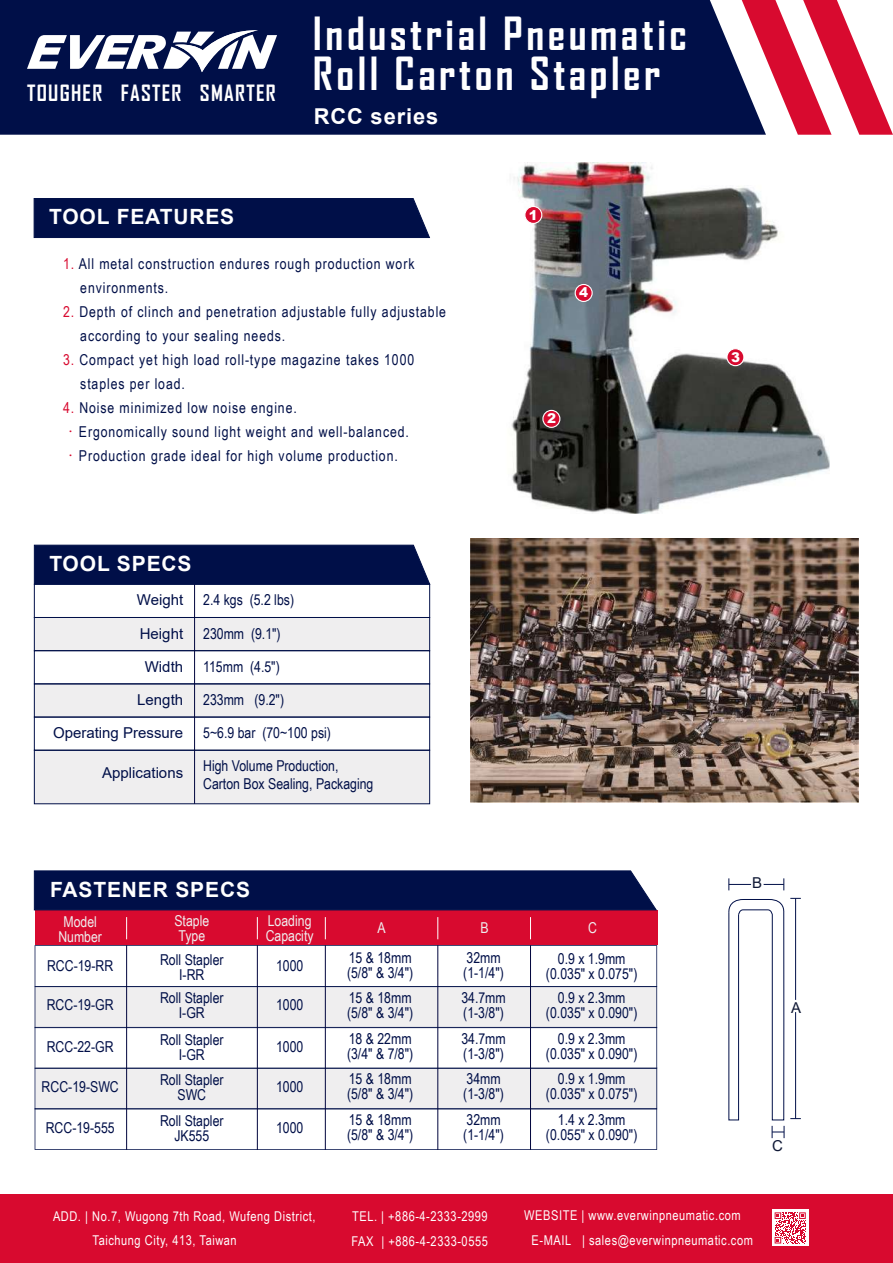
<style>
.page{position:relative;width:893px;height:1263px;background:#fff}
.page>*{position:absolute;margin:0;border:0;box-sizing:border-box;transform-origin:0 0}
.t1{font:700 43.8px/40.3px "Agency FB";letter-spacing:.08em;color:#fff}
.t2{font:700 21.9px "Arial";letter-spacing:.04em;color:#fff}
.t3{font:700 21.45px "Agency FB";letter-spacing:.06em;color:#fff}
.t4{font:700 21px "Arial";letter-spacing:.04em;color:#fff}
.t5{font:15px/15px "Arial Narrow";letter-spacing:.06em;color:#000f48}
.t6{font:15px/15px "Arial Narrow";color:#000f48;text-align:center}
.t7{font:15px "Arial";color:#000f48}
.t8{font:15px/15px "Arial Narrow";color:#efeeef}
.t9{font:15px "Arial";color:#0f1835}
.t10{font:13.5px/24px "Arial Narrow";letter-spacing:.04em;color:#fff}
.t11{font:900 13.5px "Arial";color:#fff}
.s1{color:#d80a2f}
.s2{font-family:"Adobe Ming Std";font-weight:300;color:#d80a2f}
</style>
<div class="page">
<img style="left:511px;top:163px;width:318px;height:351px">
<div style="left:0;top:1194px;width:893px;height:69px;background:#d80a2f"></div>
<div style="left:772px;top:1209px;width:36px;height:37px;background:#fff"></div>
<svg style="left:775px;top:1212px;width:31px;height:31px"></svg>
<div style="left:0;top:0;width:742px;height:135px;background:#000f48"></div>
<svg style="left:27px;top:30px;width:250px;height:42px"></svg>
<svg style="left:742px;top:0;width:151px;height:135px"></svg>
<div style="left:33px;top:198px;width:397px;height:40px;background:#000f48"></div>
<div style="left:35px;top:910px;width:622px;height:35px;background:#d80a2f"></div>
<svg style="left:35px;top:945px;width:622px;height:205px"></svg>
<svg style="left:34px;top:870px;width:623px;height:41px;background:#0a164d"></svg>
<hr style="left:126px;top:945px;width:1px;height:205px;background:#00053d">
<hr style="left:257px;top:945px;width:1px;height:205px;background:#00053d">
<hr style="left:325px;top:945px;width:1px;height:205px;background:#00053d">
<hr style="left:437px;top:945px;width:1px;height:205px;background:#00053d">
<hr style="left:530px;top:945px;width:1px;height:205px;background:#00053d">
<svg style="left:524px;top:206px;width:18px;height:18px"></svg>
<svg style="left:542px;top:410px;width:18px;height:18px"></svg>
<svg style="left:726px;top:348px;width:18px;height:18px"></svg>
<svg style="left:575px;top:284px;width:18px;height:18px"></svg>
<svg style="left:728px;top:878px;width:73px;height:261px"></svg>
<svg style="left:126px;top:917px;width:1px;height:22px"></svg>
<svg style="left:257px;top:917px;width:1px;height:22px"></svg>
<svg style="left:325px;top:917px;width:1px;height:22px"></svg>
<svg style="left:437px;top:917px;width:1px;height:22px"></svg>
<svg style="left:530px;top:917px;width:1px;height:22px"></svg>
<div style="left:34px;top:617px;width:396px;height:34px;background:#efeeef"></div>
<div style="left:34px;top:684px;width:396px;height:33px;background:#efeeef"></div>
<div style="left:34px;top:749px;width:396px;height:55px;background:#efeeef"></div>
<svg style="left:34px;top:544px;width:397px;height:41px;background:#0a184f"></svg>
<div style="left:34px;top:584px;width:396px;height:34px;border:1px solid #000f48"></div>
<div style="left:34px;top:717px;width:396px;height:34px;border:1px solid #000f48"></div>
<div style="left:34px;top:617px;width:396px;height:34px;border:1px solid #000f48"></div>
<div style="left:34px;top:650px;width:396px;height:34px;border:1px solid #000f48"></div>
<div style="left:34px;top:683px;width:396px;height:34px;border:1px solid #000f48"></div>
<div style="left:34px;top:750px;width:396px;height:54px;border:1px solid #000f48"></div>
<hr style="left:194px;top:584px;width:1px;height:220px;background:#00053d">
<img style="left:470px;top:539px;width:388px;height:264px">
<h3 class="t3" style="left:27px;top:80px;width:250px">TOUGHER FASTER SMARTER</h3>
<h1 class="t1" style="left:313px;top:12px;width:375px">Industrial Pneumatic<br>Roll Carton Stapler</h1>
<h2 class="t2" style="left:314px;top:101px;width:126px">RCC series</h2>
<h3 class="t4" style="left:49px;top:202px;width:187px">TOOL FEATURES</h3>
<p class="t5" style="left:80px;top:251px;width:336px;line-height:24px;text-indent:-17px"><span class="s1">1.</span> All metal construction endures rough production work environments.</p>
<p class="t5" style="left:80px;top:299px;width:367px;line-height:24px;text-indent:-17px"><span class="s1">2.</span> Depth of clinch and penetration adjustable fully adjustable according to your sealing needs.</p>
<p class="t5" style="left:80px;top:347px;width:335px;line-height:24px;text-indent:-17px"><span class="s1">3.</span> Compact yet high load roll-type magazine takes 1000 staples per load.</p>
<p class="t5" style="left:63px;top:395px;width:347px;line-height:24px"><span class="s1">4.</span> Noise minimized low noise engine.<br><span class="s2">．</span>Ergonomically sound light weight and well-balanced.<span class="s2">．</span>Production grade ideal for high volume production.</p>
<p class="t11" style="left:529px;top:205px;width:10px">1</p>
<p class="t11" style="left:579px;top:283px;width:10px">4</p>
<p class="t11" style="left:547px;top:409px;width:10px">2</p>
<p class="t11" style="left:731px;top:347px;width:10px">3</p>
<h3 class="t4" style="left:49px;top:549px;width:144px">TOOL SPECS</h3>
<p class="t7" style="left:137px;top:590px;width:48px">Weight</p>
<p class="t7" style="left:140px;top:623px;width:45px">Height</p>
<p class="t7" style="left:145px;top:656px;width:40px">Width</p>
<p class="t7" style="left:137px;top:689px;width:47px">Length</p>
<p class="t7" style="left:53px;top:722px;width:132px">Operating Pressure</p>
<p class="t5" style="left:203px;top:592px;width:92px">2.4 kgs (5.2 lbs)</p>
<p class="t5" style="left:203px;top:625px;width:79px">230mm (9.1")</p>
<p class="t5" style="left:203px;top:658px;width:78px">115mm (4.5")</p>
<p class="t5" style="left:203px;top:692px;width:82px">233mm (9.2")</p>
<p class="t6" style="left:203px;top:725px;width:129px">5~6.9 bar (70~100 psi)</p>
<p class="t7" style="left:102px;top:763px;width:82px">Applications</p>
<p class="t6" style="left:203px;top:756px;width:172px;line-height:18px;text-align:left">High Volume Production,<br>Carton Box Sealing, Packaging</p>
<h3 class="t4" style="left:50px;top:875px;width:201px">FASTENER SPECS</h3>
<p class="t8" style="left:58px;top:913px;width:45px;text-align:center">Model<br>Number</p>
<p class="t8" style="left:174px;top:913px;width:36px">Staple<br>Type</p>
<p class="t8" style="left:266px;top:913px;width:49px">Loading<br>Capacity</p>
<p class="t8" style="left:377px;top:920px;width:10px">A</p>
<p class="t8" style="left:480px;top:920px;width:10px">B</p>
<p class="t8" style="left:588px;top:920px;width:10px">C</p>
<p class="t5" style="left:276px;top:958px;width:29px">1000</p>
<p class="t5" style="left:347px;top:950px;width:68px">15 &amp; 18mm (5/8" &amp; 3/4")</p>
<p class="t5" style="left:463px;top:950px;width:42px">32mm (1-1/4")</p>
<p class="t6" style="left:546px;top:950px;width:93px">0.9 x 1.9mm (0.035" x 0.075")</p>
<p class="t5" style="left:47px;top:958px;width:68px">RCC-19-RR</p>
<p class="t6" style="left:160px;top:952px;width:65px">Roll Stapler<br>I-RR</p>
<p class="t6" style="left:160px;top:990px;width:65px">Roll Stapler<br>I-GR</p>
<p class="t6" style="left:160px;top:1031px;width:65px">Roll Stapler<br>I-GR</p>
<p class="t6" style="left:160px;top:1071px;width:65px">Roll Stapler<br>SWC</p>
<p class="t6" style="left:160px;top:1112px;width:65px">Roll Stapler<br>JK555</p>
<p class="t5" style="left:47px;top:997px;width:68px">RCC-19-GR</p>
<p class="t5" style="left:276px;top:997px;width:29px">1000</p>
<p class="t5" style="left:347px;top:989px;width:68px">15 &amp; 18mm (5/8" &amp; 3/4")</p>
<p class="t5" style="left:461px;top:989px;width:46px">34.7mm (1-3/8")</p>
<p class="t6" style="left:546px;top:989px;width:93px">0.9 x 2.3mm (0.035" x 0.090")</p>
<p class="t5" style="left:47px;top:1038px;width:68px">RCC-22-GR</p>
<p class="t5" style="left:276px;top:1038px;width:29px">1000</p>
<p class="t5" style="left:347px;top:1031px;width:68px">18 &amp; 22mm (3/4" &amp; 7/8")</p>
<p class="t5" style="left:461px;top:1031px;width:46px">34.7mm (1-3/8")</p>
<p class="t6" style="left:546px;top:1031px;width:93px">0.9 x 2.3mm (0.035" x 0.090")</p>
<p class="t5" style="left:42px;top:1078px;width:79px">RCC-19-SWC</p>
<p class="t5" style="left:276px;top:1078px;width:29px">1000</p>
<p class="t5" style="left:347px;top:1071px;width:68px">15 &amp; 18mm (5/8" &amp; 3/4")</p>
<p class="t5" style="left:463px;top:1071px;width:42px">34mm (1-3/8")</p>
<p class="t6" style="left:546px;top:1071px;width:93px">0.9 x 1.9mm (0.035" x 0.075")</p>
<p class="t5" style="left:46px;top:1119px;width:71px">RCC-19-555</p>
<p class="t5" style="left:276px;top:1119px;width:29px">1000</p>
<p class="t5" style="left:347px;top:1111px;width:68px">15 &amp; 18mm (5/8" &amp; 3/4")</p>
<p class="t5" style="left:463px;top:1111px;width:42px">32mm (1-1/4")</p>
<p class="t6" style="left:546px;top:1112px;width:93px">1.4 x 2.3mm (0.055" x 0.090")</p>
<p class="t9" style="left:752px;top:872px;width:12px">B</p>
<p class="t9" style="left:791px;top:997px;width:12px">A</p>
<p class="t9" style="left:772px;top:1135px;width:12px">C</p>
<p class="t10" style="left:93px;top:1204px;width:224px;text-indent:-40px">ADD. | No.7, Wugong 7th Road, Wufeng District,<br>Taichung City, 413, Taiwan</p>
<p class="t10" style="left:352px;top:1204px;width:137px">TEL. | +886-4-2333-2999</p>
<p class="t10" style="left:352px;top:1229px;width:138px">FAX | +886-4-2333-0555</p>
<p class="t10" style="left:524px;top:1203px;width:218px">WEBSITE | www.everwinpneumatic.com</p>
<p class="t10" style="left:532px;top:1228px;width:223px">E-MAIL | sales@everwinpneumatic.com</p>
</div>
